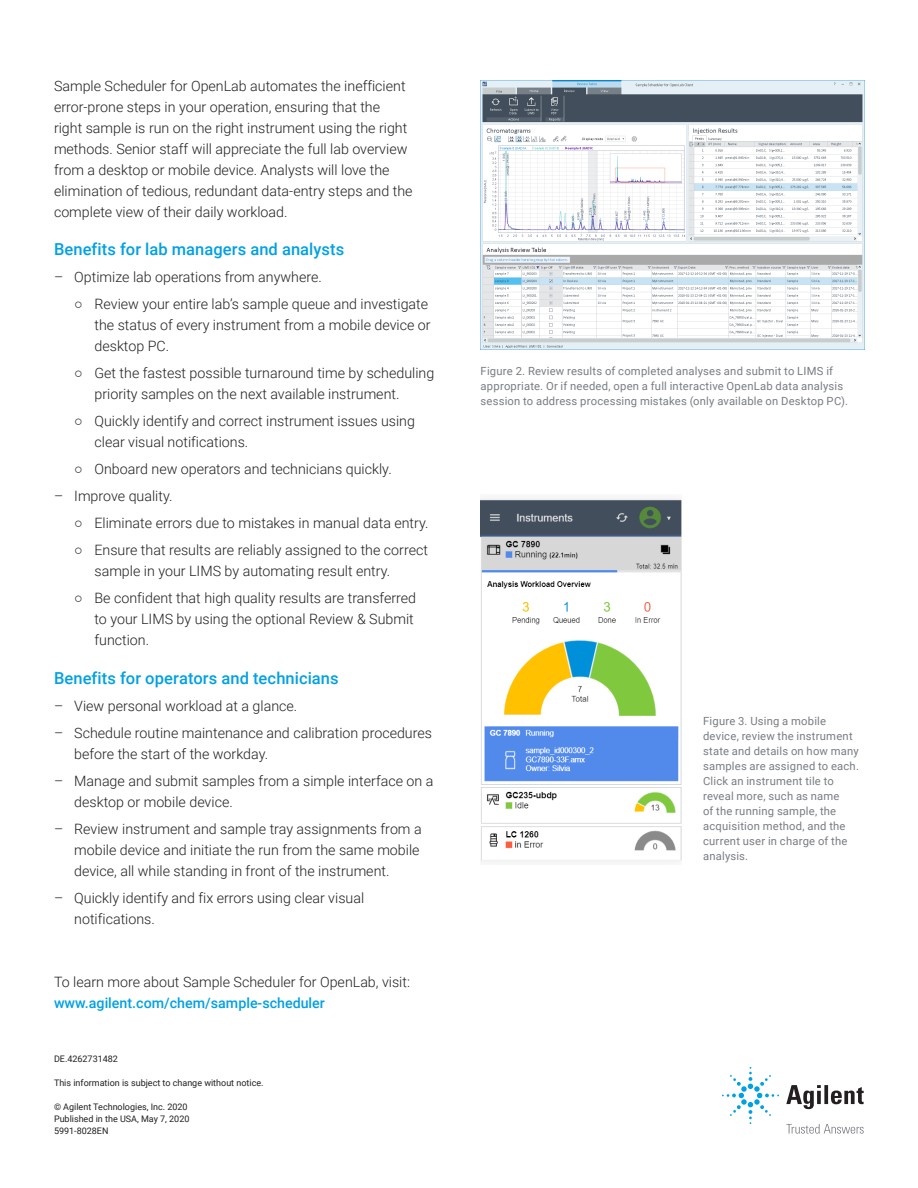
<style>
.page{position:relative;width:918px;height:1188px;background:#fff}
.page>*{position:absolute;margin:0;border:0;box-sizing:border-box;transform-origin:0 0}
.FLYER_subhead_blue{font:500 16.5px "Roboto";letter-spacing:.005em;color:#00a1e3}
.FLYER_text_black{font:300 14.25px/21px "Roboto";color:#231f20}
.FLYER_back_caption_g{font:11.25px/15px "Roboto";letter-spacing:.015em;color:#787d83}
.BROCHURE_Copyright{font:9px/12px "Roboto";color:#231f20}
.s1{font-family:"Noto Sans";font-weight:400}
.s2{font-weight:500;color:#00a1e3}
</style>
<div class="page">
<img style="left:481px;top:81px;width:383px;height:268px">
<img style="left:481px;top:498px;width:201px;height:364px">
<svg style="left:786px;top:1085px;width:78px;height:24px"></svg>
<svg style="left:722px;top:1067px;width:57px;height:57px"></svg>
<svg style="left:786px;top:1124px;width:78px;height:10px"></svg>
<p class="FLYER_text_black" style="left:54px;top:75px;width:360px">Sample Scheduler for OpenLab automates the inefficient error-prone steps in your operation, ensuring that the<br>right sample is run on the right instrument using the right methods. Senior staff will appreciate the full lab overview from a desktop or mobile device. Analysts will love the elimination of tedious, redundant data-entry steps and the complete view of their daily workload.</p>
<p class="FLYER_subhead_blue" style="left:54px;top:237px;width:292px">Benefits for lab managers and analysts</p>
<p class="FLYER_text_black" style="left:54px;top:266px;width:269px">– Optimize lab operations from anywhere.</p>
<p class="FLYER_text_black" style="left:94px;top:293px;width:338px;text-indent:-20px"><span class="s1">○</span> Review your entire lab’s sample queue and investigate the status of every instrument from a mobile device or desktop PC.</p>
<p class="FLYER_text_black" style="left:94px;top:362px;width:341px;text-indent:-20px"><span class="s1">○</span> Get the fastest possible turnaround time by scheduling priority samples on the next available instrument.</p>
<p class="FLYER_text_black" style="left:94px;top:410px;width:322px;text-indent:-20px"><span class="s1">○</span> Quickly identify and correct instrument issues using clear visual notifications.</p>
<p class="FLYER_text_black" style="left:74px;top:458px;width:319px"><span class="s1">○</span> Onboard new operators and technicians quickly.</p>
<p class="FLYER_text_black" style="left:54px;top:485px;width:120px">– Improve quality.</p>
<p class="FLYER_text_black" style="left:74px;top:512px;width:356px"><span class="s1">○</span> Eliminate errors due to mistakes in manual data entry.</p>
<p class="FLYER_text_black" style="left:94px;top:539px;width:335px;text-indent:-20px"><span class="s1">○</span> Ensure that results are reliably assigned to the correct sample in your LIMS by automating result entry.</p>
<p class="FLYER_text_black" style="left:94px;top:587px;width:323px;text-indent:-20px"><span class="s1">○</span> Be confident that high quality results are transferred to your LIMS by using the optional Review &amp; Submit function.</p>
<p class="FLYER_subhead_blue" style="left:54px;top:666px;width:286px">Benefits for operators and technicians</p>
<p class="FLYER_text_black" style="left:54px;top:695px;width:245px">– View personal workload at a glance.</p>
<p class="FLYER_text_black" style="left:74px;top:722px;width:359px;text-indent:-20px">– Schedule routine maintenance and calibration procedures before the start of the workday.</p>
<p class="FLYER_text_black" style="left:74px;top:770px;width:361px;text-indent:-20px">– Manage and submit samples from a simple interface on a desktop or mobile device.</p>
<p class="FLYER_text_black" style="left:74px;top:818px;width:349px;text-indent:-20px">– Review instrument and sample tray assignments from a mobile device and initiate the run from the same mobile device, all while standing in front of the instrument.</p>
<p class="FLYER_text_black" style="left:74px;top:887px;width:291px;text-indent:-20px">– Quickly identify and fix errors using clear visual notifications.</p>
<p class="FLYER_text_black" style="left:54px;top:971px;width:358px">To learn more about Sample Scheduler for OpenLab, visit: <span class="s2">www.agilent.com/chem/sample-scheduler</span></p>
<p class="BROCHURE_Copyright" style="left:54px;top:1052px;width:65px">DE.4262731482</p>
<p class="BROCHURE_Copyright" style="left:54px;top:1076px;width:211px">This information is subject to change without notice.</p>
<p class="BROCHURE_Copyright" style="left:54px;top:1100px;width:137px">© Agilent Technologies, Inc. 2020<br>Published in the USA, May 7, 2020<br>5991-8028EN</p>
<p class="FLYER_back_caption_g" style="left:481px;top:363px;width:369px">Figure 2. Review results of completed analyses and submit to LIMS if appropriate. Or if needed, open a full interactive OpenLab data analysis session to address processing mistakes (only available on Desktop PC).</p>
<p class="FLYER_back_caption_g" style="left:703px;top:713px;width:157px">Figure 3. Using a mobile device, review the instrument state and details on how many samples are assigned to each.<br>Click an instrument tile to reveal more, such as name<br>of the running sample, the acquisition method, and the current user in charge of the analysis.</p>
</div>
